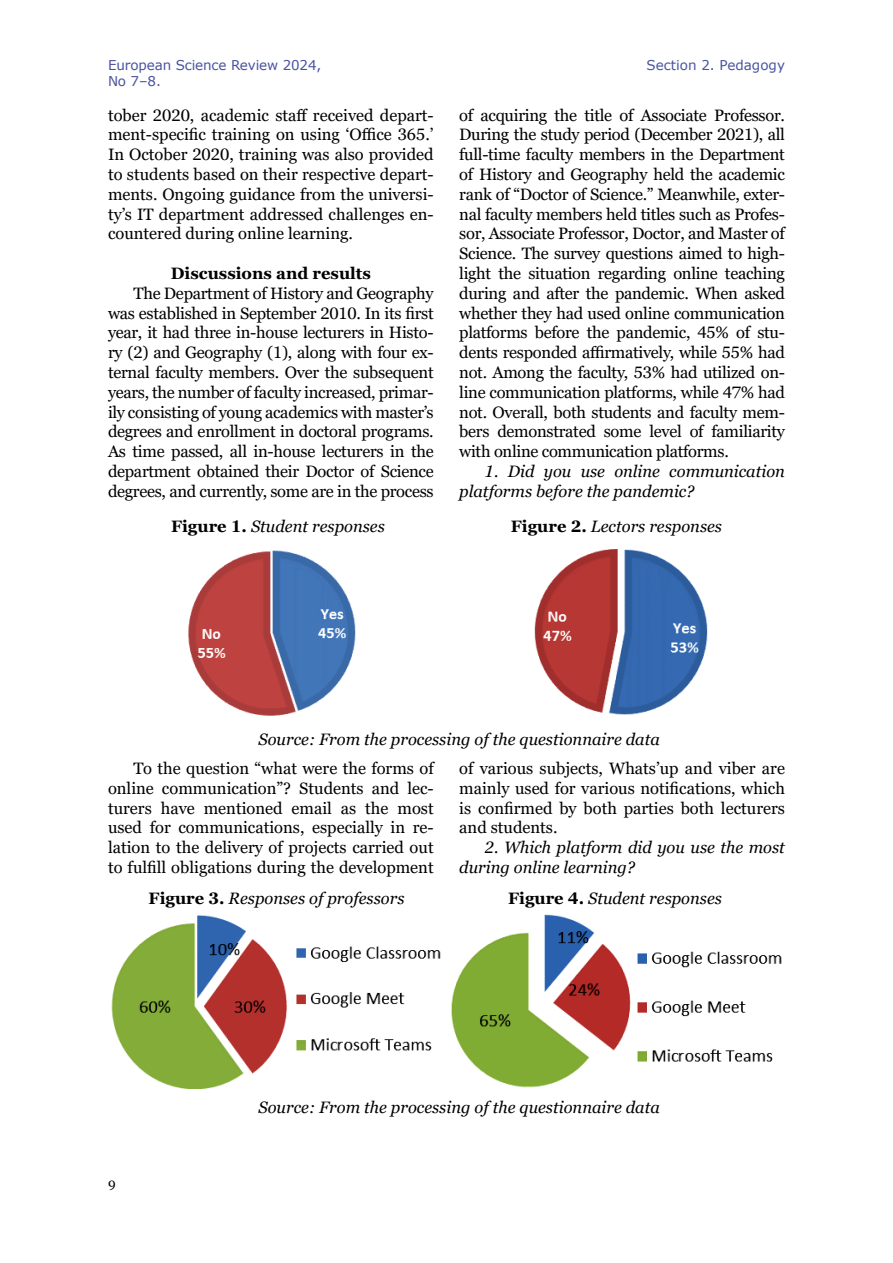
<style>
.page{position:relative;width:893px;height:1263px;background:#fff}
.page>*{position:absolute;margin:0;border:0;box-sizing:border-box;transform-origin:0 0}
.t1{font:16.5px/19.8px "Georgia Pro";color:#000;text-align:justify}
.t2{font:italic 16.5px/19.8px "Georgia Pro";color:#000}
.t3{font:700 16.5px "Georgia Pro";color:#000}
.t4{font:13.5px/16.2px "Verdana";letter-spacing:-.01em;color:#4953a0}
.t5{font:13.5px "Georgia Pro";color:#000}
.s1{font-weight:700;font-style:normal}
</style>
<div class="page">
<img style="left:188px;top:550px;width:168px;height:166px">
<img style="left:534px;top:549px;width:174px;height:166px">
<img style="left:111px;top:915px;width:330px;height:174px">
<img style="left:451px;top:914px;width:331px;height:174px">
<p class="t4" style="left:108px;top:57px;width:215px">European Science Review 2024,<br>No 7–8.</p>
<p class="t4" style="left:646px;top:57px;width:140px">Section 2. Pedagogy</p>
<p class="t1" style="left:108px;top:106px;width:327px">tober 2020, academic staff received depart&shy;ment-specific training on using ‘Office 365.’ In October 2020, training was also provided to students based on their respective depart&shy;ments. Ongoing guidance from the universi&shy;ty’s IT department addressed challenges en&shy;countered during online learning.</p>
<p class="t3" style="left:171px;top:264px;width:201px">Discussions and results</p>
<p class="t1" style="left:108px;top:284px;width:327px;text-indent:26px">The Department of History and Geography was established in September 2010. In its first year, it had three in-house lecturers in Histo&shy;ry (2) and Geography (1), along with four ex&shy;ternal faculty members. Over the subsequent years, the number of faculty increased, primar&shy;ily consisting of young academics with master’s degrees and enrollment in doctoral programs.<br>As time passed, all in-house lecturers in the department obtained their Doctor of Science degrees, and currently, some are in the process</p>
<p class="t1" style="left:459px;top:106px;width:327px">of acquiring the title of Associate Professor.<br>During the study period (December 2021), all full-time faculty members in the Department of History and Geography held the academic rank of “Doctor of Science.” Meanwhile, exter&shy;nal faculty members held titles such as Profes&shy;sor, Associate Professor, Doctor, and Master of Science. The survey questions aimed to high&shy;light the situation regarding online teaching during and after the pandemic. When asked whether they had used online communication platforms before the pandemic, 45% of stu&shy;dents responded affirmatively, while 55% had not. Among the faculty, 53% had utilized on&shy;line communication platforms, while 47% had not. Overall, both students and faculty mem&shy;bers demonstrated some level of familiarity with online communication platforms.</p>
<p class="t2" style="left:459px;top:462px;width:327px;text-indent:26px">1. Did you use online communication platforms before the pandemic?</p>
<p class="t2" style="left:171px;top:517px;width:215px"><span class="s1">Figure 1.</span> Student responses</p>
<p class="t2" style="left:511px;top:517px;width:213px"><span class="s1">Figure 2.</span> Lectors responses</p>
<p class="t2" style="left:258px;top:730px;width:403px">Source: From the processing of the questionnaire data</p>
<p class="t1" style="left:108px;top:759px;width:327px;text-indent:26px">To the question “what were the forms of online communication”? Students and lec&shy;turers have mentioned email as the most used for communications, especially in re&shy;lation to the delivery of projects carried out to fulfill obligations during the development</p>
<p class="t1" style="left:459px;top:759px;width:327px">of various subjects, Whats’up and viber are mainly used for various notifications, which is confirmed by both parties both lecturers and students.</p>
<p class="t2" style="left:459px;top:838px;width:327px;text-indent:26px">2. Which platform did you use the most during online learning?</p>
<p class="t2" style="left:149px;top:889px;width:257px"><span class="s1">Figure 3.</span> Responses of professors</p>
<p class="t2" style="left:508px;top:889px;width:215px"><span class="s1">Figure 4.</span> Student responses</p>
<p class="t5" style="left:108px;top:1178px;width:9px">9</p>
<p class="t2" style="left:258px;top:1098px;width:403px">Source: From the processing of the questionnaire data</p>
</div>
